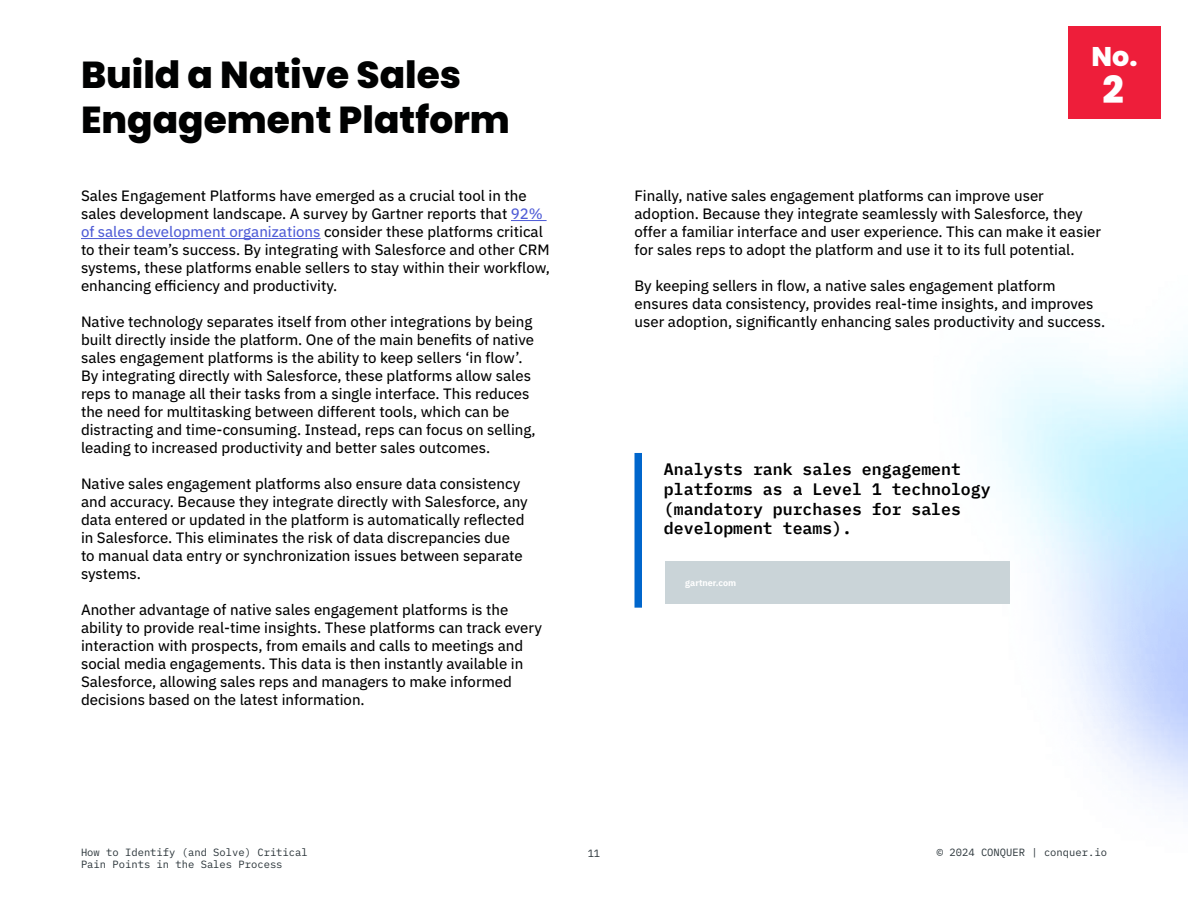
<style>
.page{position:relative;width:1188px;height:918px;background:#fff}
.page>*{position:absolute;margin:0;border:0;box-sizing:border-box;transform-origin:0 0}
.t1{font:800 37.5px/45px "Poppins";color:#000101}
.t2{font:800 37.5px "Poppins";color:#fff}
.t3{font:800 27px "Poppins";color:#fff}
.t4{font:600 16.5px/19.8px "IBM Plex Mono";color:#000}
.t5{font:15px/18px "IBM Plex Sans Text";color:#000101}
.t6{font:10.5px/12.6px "IBM Plex Mono";color:#2a3439}
.t7{font:700 9px "IBM Plex Sans";color:#fff}
.s1{color:#4f5cd6}
</style>
<div class="page">
<div style="left:1069px;top:26px;width:92px;height:92px;background:#ee1e3a"></div>
<hr style="left:511px;top:220px;width:36px;height:1px;background:#4f5cd6">
<hr style="left:81px;top:238px;width:240px;height:1px;background:#4f5cd6">
<div style="left:634px;top:453px;width:8px;height:155px;background:#06c"></div>
<div style="left:665px;top:561px;width:345px;height:42px;background:#cad4d8"></div>
<h1 class="t1" style="left:81px;top:53px;width:430px">Build a Native Sales<br>Engagement Platform</h1>
<p class="t5" style="left:81px;top:185px;width:471px">Sales Engagement Platforms have emerged as a crucial tool in the sales development landscape. A survey by Gartner reports that <span class="s1">92% of sales development organizations</span> consider these platforms critical to their team’s success. By integrating with Salesforce and other CRM systems, these platforms enable sellers to stay within their workflow, enhancing efficiency and productivity.</p>
<p class="t5" style="left:81px;top:311px;width:456px">Native technology separates itself from other integrations by being built directly inside the platform. One of the main benefits of native sales engagement platforms is the ability to keep sellers ‘in flow’.<br>By integrating directly with Salesforce, these platforms allow sales reps to manage all their tasks from a single interface. This reduces the need for multitasking between different tools, which can be distracting and time-consuming. Instead, reps can focus on selling, leading to increased productivity and better sales outcomes.</p>
<p class="t5" style="left:81px;top:473px;width:448px">Native sales engagement platforms also ensure data consistency and accuracy. Because they integrate directly with Salesforce, any data entered or updated in the platform is automatically reflected in Salesforce. This eliminates the risk of data discrepancies due<br>to manual data entry or synchronization issues between separate systems.</p>
<p class="t5" style="left:81px;top:599px;width:462px">Another advantage of native sales engagement platforms is the ability to provide real-time insights. These platforms can track every interaction with prospects, from emails and calls to meetings and social media engagements. This data is then instantly available in Salesforce, allowing sales reps and managers to make informed decisions based on the latest information.</p>
<h2 class="t3" style="left:1092px;top:40px;width:47px">No.</h2>
<h1 class="t2" style="left:1103px;top:68px;width:23px">2</h1>
<p class="t5" style="left:634px;top:185px;width:468px">Finally, native sales engagement platforms can improve user adoption. Because they integrate seamlessly with Salesforce, they offer a familiar interface and user experience. This can make it easier for sales reps to adopt the platform and use it to its full potential.</p>
<p class="t5" style="left:634px;top:275px;width:472px">By keeping sellers in flow, a native sales engagement platform ensures data consistency, provides real-time insights, and improves user adoption, significantly enhancing sales productivity and success.</p>
<p class="t4" style="left:664px;top:458px;width:328px">Analysts rank sales engagement platforms as a Level 1 technology (mandatory purchases for sales development teams).</p>
<p class="t7" style="left:685px;top:576px;width:52px">gartner.com</p>
<p class="t6" style="left:81px;top:845px;width:228px">How to Identify (and Solve) Critical<br>Pain Points in the Sales Process</p>
<p class="t6" style="left:588px;top:847px;width:14px">11</p>
<p class="t6" style="left:937px;top:845px;width:172px">© 2024 CONQUER | conquer.io</p>
</div>
